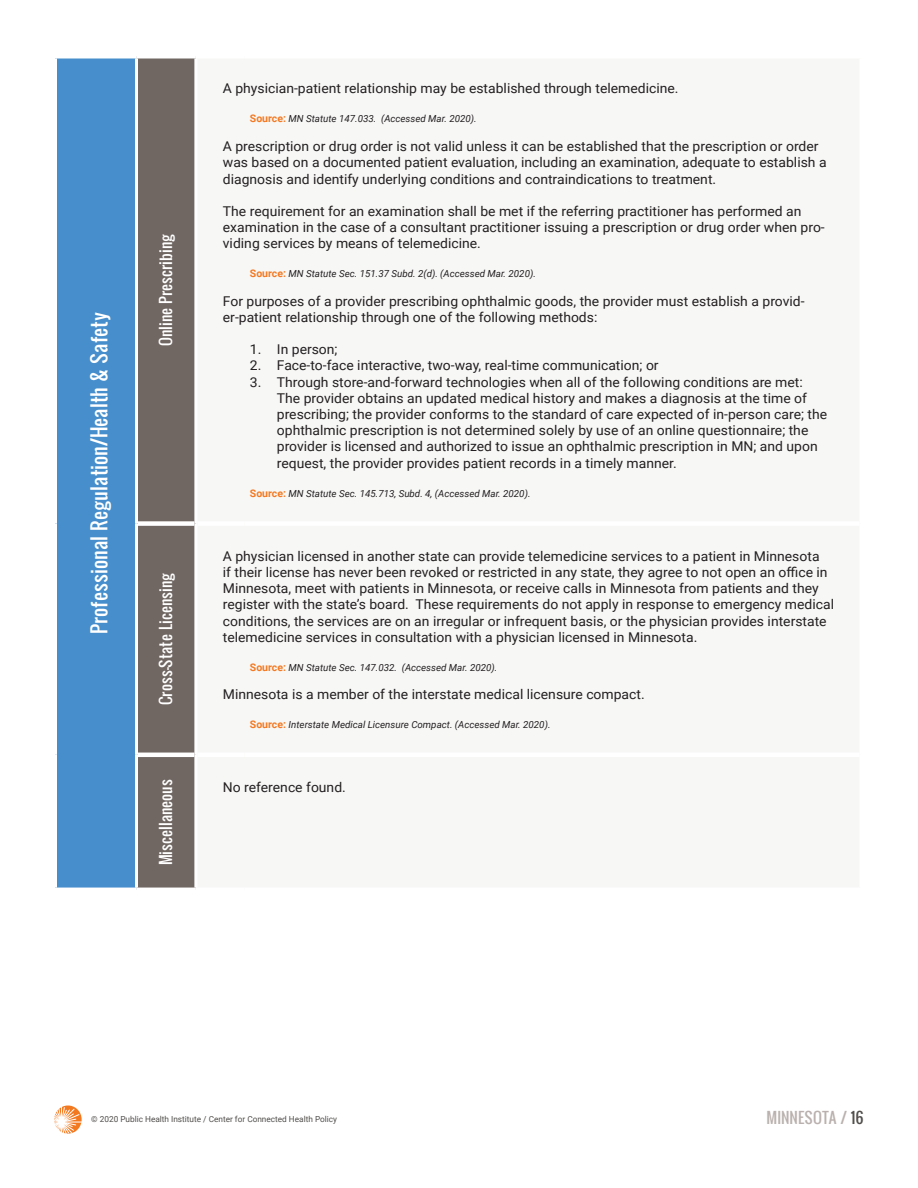
<style>
.page{position:relative;width:918px;height:1188px;background:#fff}
.page>*{position:absolute;margin:0;border:0;box-sizing:border-box;transform-origin:0 0}
.t1{font:19.5px "Oswald";color:#fff}
.t2{font:15px "Oswald";color:#fff}
.t3{font:15px "Oswald";color:#bab1ae}
.t4{font:13.5px/16.2px "Roboto";color:#231f20}
.t5{font:italic 9.75px "Roboto";color:#231f20}
.t6{font:8.25px "Roboto";color:#514e4c}
.s1{font-weight:700;font-style:normal;font-size:10.5px;color:#f47921}
.s2{color:#514e4c}
</style>
<div class="page">
<svg style="left:54px;top:1105px;width:28px;height:29px"></svg>
<div style="left:56px;top:56px;width:80px;height:834px;background:#468fcc"></div>
<div style="left:138px;top:58px;width:56px;height:830px;background:#706763"></div>
<hr style="left:54px;top:54px;width:82px;height:4px;background:#fff">
<div style="left:138px;top:521px;width:56px;height:5px;background:#fff"></div>
<hr style="left:138px;top:753px;width:56px;height:4px;background:#fff">
<hr style="left:54px;top:888px;width:82px;height:4px;background:#fff">
<hr style="left:54px;top:58px;width:3px;height:466px;background:#fff">
<hr style="left:135px;top:58px;width:3px;height:466px;background:#fff">
<hr style="left:54px;top:524px;width:3px;height:231px;background:#fff">
<hr style="left:135px;top:524px;width:3px;height:231px;background:#fff">
<hr style="left:54px;top:755px;width:3px;height:133px;background:#fff">
<hr style="left:135px;top:755px;width:3px;height:133px;background:#fff">
<p class="t1" style="left:84px;top:634px;width:324px;rotate:-90deg">Professional Regulation/Health &amp; Safety</p>
<p class="t2" style="left:154px;top:346px;width:113px;rotate:-90deg">Online Prescribing</p>
<p class="t2" style="left:154px;top:705px;width:134px;rotate:-90deg">Cross-State Licensing</p>
<p class="t4" style="left:223px;top:80px;width:457px">A physician-patient relationship may be established through telemedicine.</p>
<p class="t5" style="left:250px;top:112px;width:228px"><span class="s1">Source:</span> MN Statute 147.033. (Accessed Mar. 2020).</p>
<p class="t4" style="left:223px;top:138px;width:605px">A prescription or drug order is not valid unless it can be established that the prescription or order was based on a documented patient evaluation, including an examination, adequate to establish a diagnosis and identify underlying conditions and contraindications to treatment.</p>
<p class="t4" style="left:223px;top:203px;width:603px">The requirement for an examination shall be met if the referring practitioner has performed an examination in the case of a consultant practitioner issuing a prescription or drug order when pro&shy;viding services by means of telemedicine.</p>
<p class="t5" style="left:250px;top:267px;width:288px"><span class="s1">Source:</span> MN Statute Sec. 151.37 Subd. 2(d). (Accessed Mar. 2020).</p>
<p class="t4" style="left:223px;top:292px;width:583px">For purposes of a provider prescribing ophthalmic goods, the provider must establish a provid&shy;er-patient relationship through one of the following methods:</p>
<p class="t4" style="left:250px;top:341px;width:89px">1. In person;</p>
<p class="t4" style="left:250px;top:357px;width:410px">2. Face-to-face interactive, two-way, real-time communication; or</p>
<p class="t4" style="left:277px;top:373px;width:552px;text-indent:-27px">3. Through store-and-forward technologies when all of the following conditions are met:<br>The provider obtains an updated medical history and makes a diagnosis at the time of prescribing; the provider conforms to the standard of care expected of in-person care; the ophthalmic prescription is not determined solely by use of an online questionnaire; the provider is licensed and authorized to issue an ophthalmic prescription in MN; and upon request, the provider provides patient records in a timely manner.</p>
<p class="t5" style="left:250px;top:486px;width:282px"><span class="s1">Source:</span> MN Statute Sec. 145.713, Subd. 4, (Accessed Mar. 2020).</p>
<p class="t4" style="left:223px;top:547px;width:613px">A physician licensed in another state can provide telemedicine services to a patient in Minnesota<br>if their license has never been revoked or restricted in any state, they agree to not open an office in Minnesota, meet with patients in Minnesota, or receive calls in Minnesota from patients and they register with the state’s board. These requirements do not apply in response to emergency medical conditions, the services are on an irregular or infrequent basis, or the physician provides interstate telemedicine services in consultation with a physician licensed in Minnesota.</p>
<p class="t5" style="left:250px;top:660px;width:249px"><span class="s1">Source:</span> MN Statute Sec. 147.032. (Accessed Mar. 2020).</p>
<p class="t4" style="left:223px;top:685px;width:423px">Minnesota is a member of the interstate medical licensure compact.</p>
<p class="t5" style="left:250px;top:718px;width:302px"><span class="s1">Source:</span> Interstate Medical Licensure Compact. (Accessed Mar. 2020).</p>
<p class="t2" style="left:154px;top:865px;width:88px;rotate:-90deg">Miscellaneous</p>
<p class="t4" style="left:223px;top:779px;width:124px">No reference found.</p>
<p class="t6" style="left:91px;top:1113px;width:247px">© 2020 Public Health Institute / Center for Connected Health Policy</p>
<p class="t3" style="left:767px;top:1106px;width:99px">MINNESOTA / <span class="s2">16</span></p>
</div>
